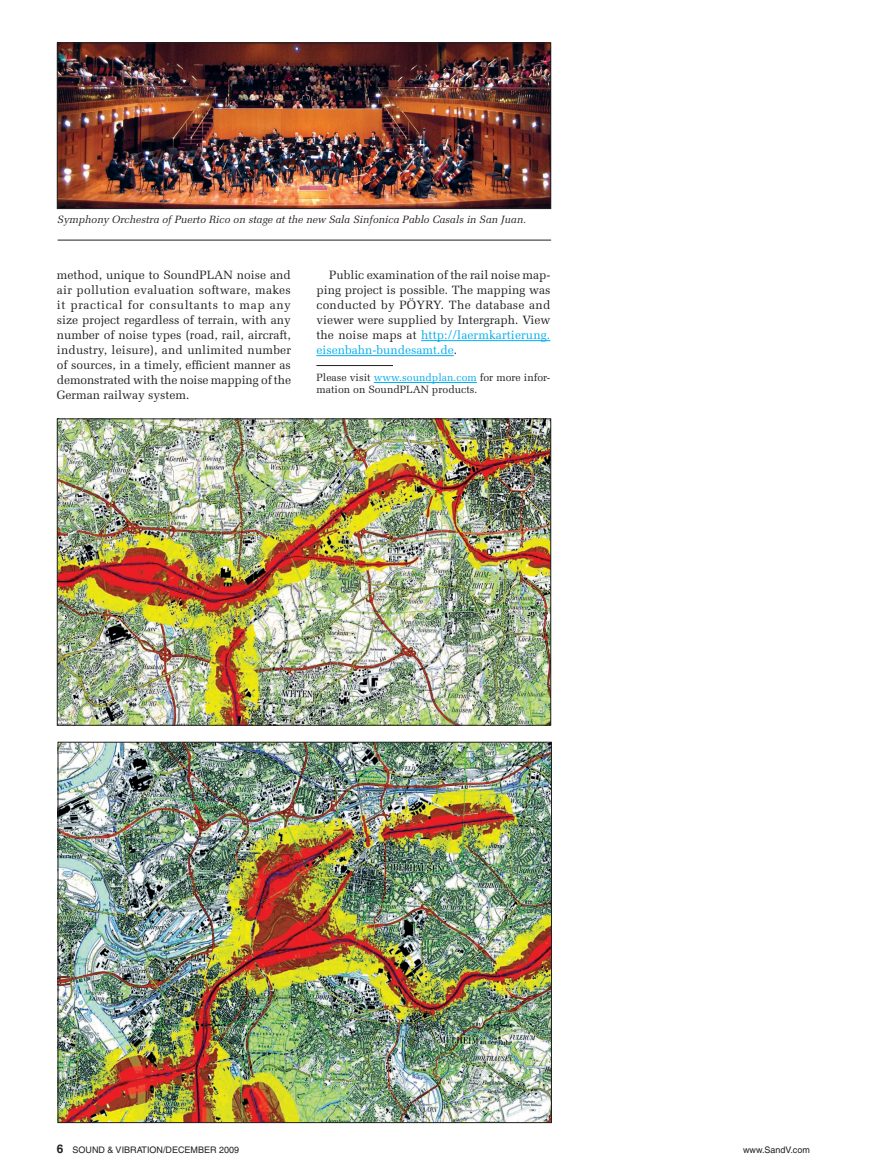
<style>
.page{position:relative;width:878px;height:1175px;background:#fff}
.page>*{position:absolute;margin:0;border:0;box-sizing:border-box;transform-origin:0 0}
.t1{font:12px/15px "Melior";color:#231f20;text-align:justify}
.t2{font:italic 10.5px "Melior";color:#231f20}
.t3{font:10.5px/12px "Melior";color:#231f20}
.t4{font:9px "Helvetica";color:#231f20}
.s1{color:#00aeef}
.s2{font-weight:700;font-size:12px}
</style>
<div class="page">
<img style="left:59px;top:45px;width:490px;height:162px">
<div style="left:57px;top:43px;width:494px;height:166px;border:1px solid #231f20"></div>
<img style="left:59px;top:420px;width:490px;height:303px">
<div style="left:57px;top:418px;width:494px;height:307px;border:1px solid #231f20"></div>
<img style="left:60px;top:744px;width:490px;height:377px">
<hr style="left:58px;top:240px;width:493px;height:1px;background:#231f20">
<hr style="left:316px;top:365px;width:77px;height:1px;background:#231f20">
<hr style="left:421px;top:340px;width:129px;height:1px;background:#00aeef">
<hr style="left:316px;top:355px;width:138px;height:1px;background:#00aeef">
<hr style="left:374px;top:382px;width:103px;height:1px;background:#00aeef">
<p class="t2" style="left:57px;top:214px;width:470px">Symphony Orchestra of Puerto Rico on stage at the new Sala Sinfonica Pablo Casals in San Juan.</p>
<p class="t1" style="left:57px;top:267px;width:236px">method, unique to SoundPLAN noise and air pollution evaluation software, makes it practical for consultants to map any size project regardless of terrain, with any number of noise types (road, rail, aircraft, industry, leisure), and unlimited number of sources, in a timely, efficient manner as demonstrated with the noise mapping of the German railway system.</p>
<p class="t1" style="left:316px;top:267px;width:235px;text-indent:13px">Public examination of the rail noise map&shy;ping project is possible. The mapping was conducted by PÖYRY. The database and viewer were supplied by Intergraph. View the noise maps at <span class="s1">http://laermkartierung. eisenbahn-bundesamt.de</span>.</p>
<p class="t3" style="left:316px;top:371px;width:235px">Please visit <span class="s1">www.soundplan.com</span> for more infor&shy;mation on SoundPLAN products.</p>
<p class="t4" style="left:57px;top:1144px;width:184px"><span class="s2">6</span> SOUND &amp; VIBRATION/DECEMBER 2009</p>
<p class="t4" style="left:743px;top:1144px;width:68px">www.SandV.com</p>
</div>
